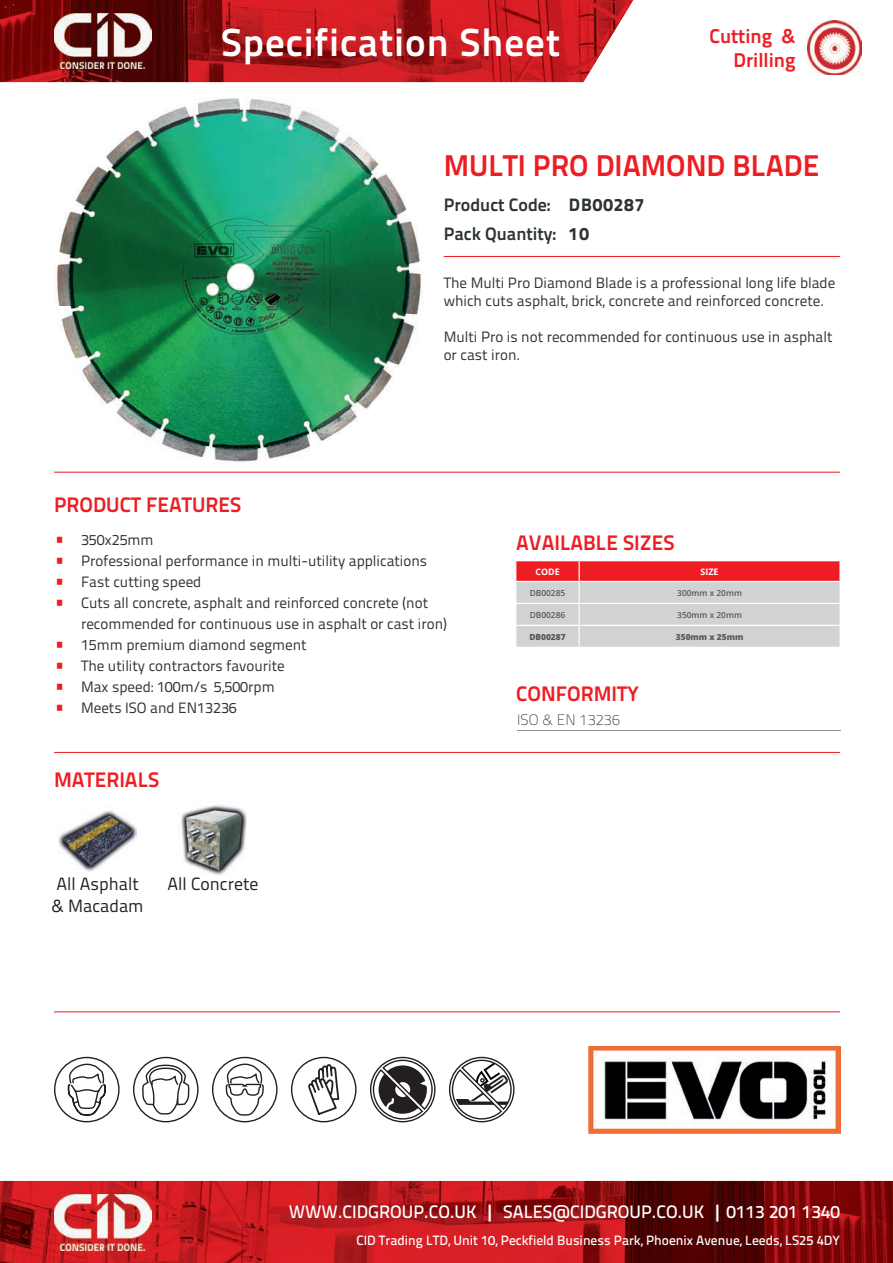
<style>
.page{position:relative;width:893px;height:1263px;background:#fff}
.page>*{position:absolute;margin:0;border:0;box-sizing:border-box;transform-origin:0 0}
.t1{font:39px "Titillium Text 25 L 800 wt";letter-spacing:.025em;color:#fff}
.t2{font:30px "Titillium Text 25 L 800 wt";color:#ee1d23}
.t3{font:21px "Titillium Text 25 L 800 wt";color:#ee1d23}
.t4{font:19.95px/24px "Titillium Text 25 L 800 wt";color:#ee1d23;text-align:right}
.t5{font:18px "Titillium Text 25 L 600 wt";color:#fff}
.t6{font:18px "Titillium Text 25 L 800 wt";color:#2c3432}
.t7{font:18px "Titillium Text 25 L 999 wt";letter-spacing:.05em;color:#2c3432}
.t8{font:17.7px "Titillium Text 25 L 400 wt";color:#231f20}
.t9{font:15px/18px "Titillium Text 25 L 400 wt";color:#2c3432}
.t10{font:15px "Titillium Text 25 L 1 wt";letter-spacing:.01em;color:#231f20}
.t11{font:13.5px "Titillium Text 25 L 600 wt";color:#fff}
.t12{font:700 9px "Open Sans";color:#fff}
.t13{font:600 8.4px "Open Sans";color:#57585a}
.t14{font:800 8.4px "Open Sans";color:#57585a}
.s1{font-family:"Titillium Text 25 L 999 wt"}
.s2{font-size:21px;color:#ee1d23}
.s3{font-family:"Titillium Text 25 L 800 wt"}
</style>
<div class="page">
<img style="left:0;top:1181px;width:893px;height:82px">
<img style="left:0;top:0;width:633px;height:82px">
<img style="left:54px;top:1195px;width:97px;height:56px">
<img style="left:807px;top:21px;width:54px;height:54px">
<img style="left:54px;top:13px;width:97px;height:56px">
<img style="left:589px;top:1046px;width:251px;height:87px">
<hr style="left:517px;top:731px;width:323px;height:1px;background:#939598">
<hr style="left:54px;top:472px;width:786px;height:1px;background:#ee1d23">
<hr style="left:54px;top:752px;width:786px;height:1px;background:#ee1d23">
<hr style="left:54px;top:1011px;width:786px;height:1px;background:#ee1d23">
<hr style="left:444px;top:256px;width:396px;height:1px;background:#ee1d23">
<img style="left:56px;top:97px;width:366px;height:365px">
<div style="left:212px;top:1057px;width:66px;height:65px;border:1px solid #231f20;border-radius:50%"></div>
<svg style="left:225px;top:1063px;width:39px;height:54px"></svg>
<div style="left:133px;top:1057px;width:66px;height:65px;border:1px solid #231f20;border-radius:50%"></div>
<svg style="left:142px;top:1064px;width:49px;height:52px"></svg>
<div style="left:291px;top:1057px;width:66px;height:65px;border:1px solid #231f20;border-radius:50%"></div>
<svg style="left:306px;top:1063px;width:34px;height:53px"></svg>
<div style="left:54px;top:1057px;width:66px;height:65px;border:1px solid #231f20;border-radius:50%"></div>
<svg style="left:67px;top:1063px;width:40px;height:54px"></svg>
<div style="left:449px;top:1057px;width:66px;height:65px;border:1px solid #231f20;border-radius:50%"></div>
<svg style="left:451px;top:1059px;width:61px;height:61px"></svg>
<div style="left:370px;top:1057px;width:66px;height:65px;border:1px solid #231f20;border-radius:50%"></div>
<svg style="left:372px;top:1059px;width:61px;height:61px"></svg>
<svg style="left:515px;top:561px;width:325px;height:86px;background:#daabae"></svg>
<img style="left:181px;top:805px;width:66px;height:71px">
<img style="left:59px;top:810px;width:77px;height:62px">
<h1 class="t1" style="left:221px;top:12px;width:340px">Specification Sheet</h1>
<h3 class="t4" style="left:709px;top:23px;width:88px">Cutting &amp;<br>Drilling</h3>
<h2 class="t2" style="left:444px;top:143px;width:377px">MULTI PRO DIAMOND BLADE</h2>
<p class="t6" style="left:444px;top:191px;width:109px">Product Code:</p>
<p class="t7" style="left:569px;top:190px;width:77px">DB00287</p>
<p class="t6" style="left:444px;top:220px;width:147px">Pack Quantity: <span class="s1">10</span></p>
<h3 class="t3" style="left:54px;top:489px;width:189px">PRODUCT FEATURES</h3>
<p class="t9" style="left:444px;top:273px;width:393px">The Multi Pro Diamond Blade is a professional long life blade which cuts asphalt, brick, concrete and reinforced concrete.</p>
<p class="t9" style="left:444px;top:327px;width:390px">Multi Pro is not recommended for continuous use in asphalt or cast iron.</p>
<p class="t9" style="left:54px;top:530px;width:101px"><span class="s2">•</span> 350x25mm</p>
<p class="t9" style="left:54px;top:551px;width:375px"><span class="s2">•</span> Professional performance in multi-utility applications</p>
<p class="t9" style="left:54px;top:572px;width:149px"><span class="s2">•</span> Fast cutting speed</p>
<p class="t9" style="left:81px;top:592px;width:368px;line-height:21px;text-indent:-27px"><span class="s2">•</span> Cuts all concrete, asphalt and reinforced concrete (not recommended for continuous use in asphalt or cast iron)</p>
<p class="t9" style="left:54px;top:635px;width:254px"><span class="s2">•</span> 15mm premium diamond segment</p>
<p class="t9" style="left:54px;top:656px;width:232px"><span class="s2">•</span> The utility contractors favourite</p>
<p class="t9" style="left:54px;top:677px;width:222px"><span class="s2">•</span> Max speed: 100m/s 5,500rpm</p>
<p class="t9" style="left:54px;top:698px;width:184px"><span class="s2">•</span> Meets ISO and EN13236</p>
<h3 class="t3" style="left:54px;top:763px;width:107px">MATERIALS</h3>
<p class="t8" style="left:56px;top:871px;width:84px">All Asphalt</p>
<p class="t8" style="left:168px;top:871px;width:92px">All Concrete</p>
<p class="t8" style="left:52px;top:892px;width:94px">&amp; Macadam</p>
<h3 class="t3" style="left:516px;top:526px;width:160px">AVAILABLE SIZES</h3>
<p class="t12" style="left:535px;top:565px;width:26px">CODE</p>
<p class="t12" style="left:701px;top:565px;width:19px">SIZE</p>
<p class="t13" style="left:530px;top:587px;width:37px">DB00285</p>
<p class="t13" style="left:677px;top:587px;width:66px">300mm x 20mm</p>
<p class="t13" style="left:530px;top:609px;width:37px">DB00286</p>
<p class="t13" style="left:677px;top:609px;width:66px">350mm x 20mm</p>
<p class="t14" style="left:529px;top:630px;width:38px">DB00287</p>
<p class="t14" style="left:676px;top:630px;width:69px">350mm x 25mm</p>
<h3 class="t3" style="left:516px;top:678px;width:124px">CONFORMITY</h3>
<p class="t10" style="left:517px;top:709px;width:104px">ISO &amp; EN 13236</p>
<p class="t5" style="left:289px;top:1198px;width:553px">WWW.CIDGROUP.CO.UK <span class="s3">|</span> SALES@CIDGROUP.CO.UK <span class="s3">|</span> 0113 201 1340</p>
<p class="t11" style="left:356px;top:1230px;width:485px">CID Trading LTD, Unit 10, Peckfield Business Park, Phoenix Avenue, Leeds, LS25 4DY</p>
</div>
